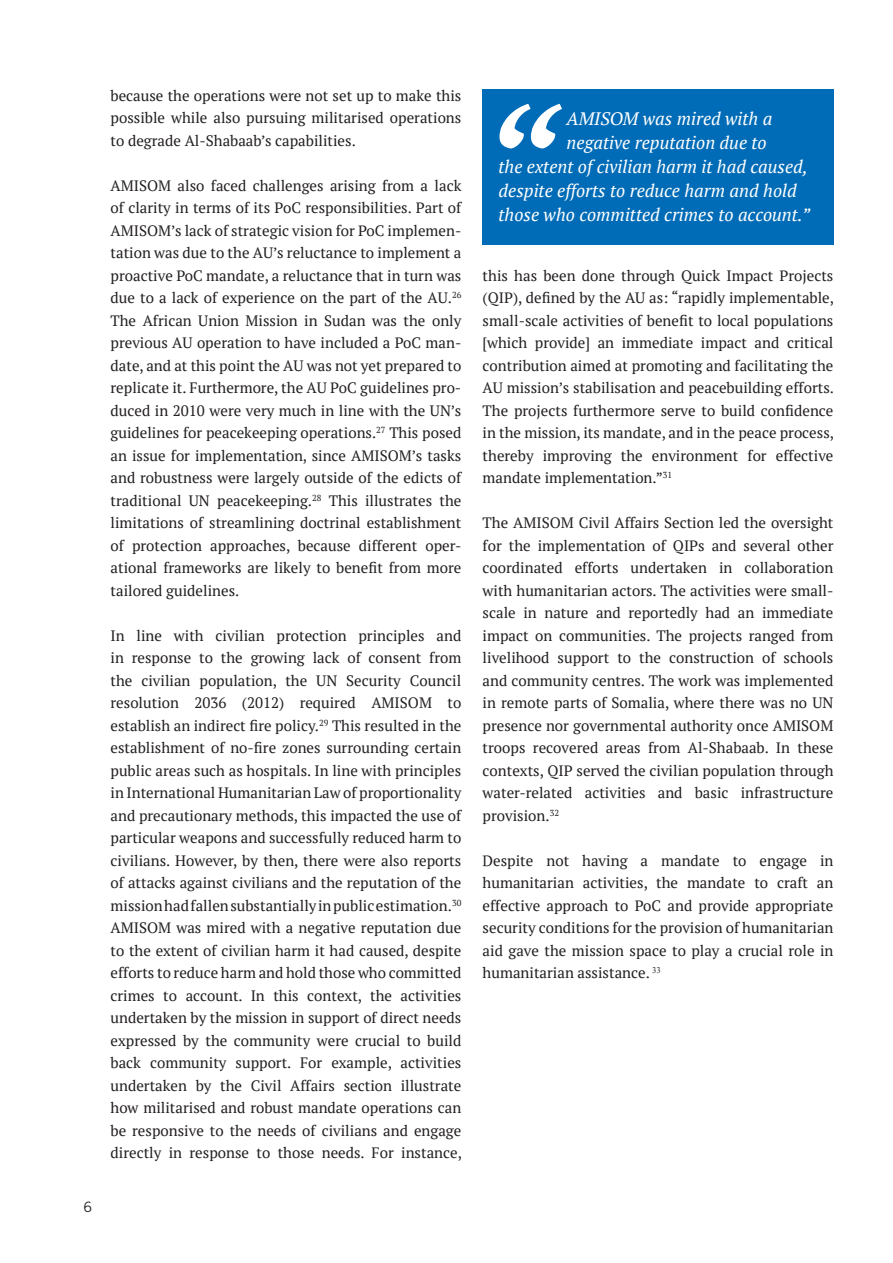
<style>
.page{position:relative;width:893px;height:1263px;background:#fff}
.page>*{position:absolute;margin:0;border:0;box-sizing:border-box;transform-origin:0 0}
.t1{font:italic 172.5px "PT Serif";color:#fff}
.t2{font:italic 18px "PT Serif";color:#fff}
.t3{font:15px/22.5px "PT Serif";color:#231f20;text-align:justify}
.t4{font:14.25px "Trade Gothic LT Std";color:#231f20}
</style>
<div class="page">
<div style="left:482px;top:89px;width:351px;height:155px;background:#006cb7"></div>
<p class="t4" style="left:84px;top:1198px;width:10px">6</p>
<p class="t3" style="left:111px;top:84px;width:352px">because the operations were not set up to make this possible while also pursuing militarised operations to degrade Al-Shabaab’s capabilities.</p>
<p class="t3" style="left:111px;top:174px;width:352px">AMISOM also faced challenges arising from a lack of clarity in terms of its PoC responsibilities. Part of AMISOM’s lack of strategic vision for PoC implemen&shy;tation was due to the AU’s reluctance to implement a proactive PoC mandate, a reluctance that in turn was due to a lack of experience on the part of the AU.<sup>26<br></sup>The African Union Mission in Sudan was the only previous AU operation to have included a PoC man&shy;date, and at this point the AU was not yet prepared to replicate it. Furthermore, the AU PoC guidelines pro&shy;duced in 2010 were very much in line with the UN’s guidelines for peacekeeping operations.<sup>27</sup> This posed an issue for implementation, since AMISOM’s tasks and robustness were largely outside of the edicts of traditional UN peacekeeping.<sup>28</sup> This illustrates the limitations of streamlining doctrinal establishment of protection approaches, because different oper&shy;ational frameworks are likely to benefit from more tailored guidelines.</p>
<p class="t3" style="left:111px;top:624px;width:353px">In line with civilian protection principles and in response to the growing lack of consent from the civilian population, the UN Security Council resolution 2036 (2012) required AMISOM to establish an indirect fire policy.<sup>29</sup> This resulted in the establishment of no-fire zones surrounding certain public areas such as hospitals. In line with principles in International Humanitarian Law of proportionality and precautionary methods, this impacted the use of particular weapons and successfully reduced harm to civilians. However, by then, there were also reports of attacks against civilians and the reputation of the mission had fallen substantially in public estimation.<sup>30<br></sup>AMISOM was mired with a negative reputation due to the extent of civilian harm it had caused, despite efforts to reduce harm and hold those who committed crimes to account. In this context, the activities undertaken by the mission in support of direct needs expressed by the community were crucial to build back community support. For example, activities undertaken by the Civil Affairs section illustrate how militarised and robust mandate operations can be responsive to the needs of civilians and engage directly in response to those needs. For instance,</p>
<h1 class="t1" style="left:475px;top:77px;width:82px">“</h1>
<p class="t2" style="left:567px;top:107px;width:207px">AMISOM was mired with a</p>
<p class="t2" style="left:567px;top:131px;width:202px">negative reputation due to</p>
<p class="t2" style="left:499px;top:155px;width:311px">the extent of civilian harm it had caused,</p>
<p class="t2" style="left:499px;top:179px;width:300px">despite efforts to reduce harm and hold</p>
<p class="t2" style="left:499px;top:203px;width:313px">those who committed crimes to account.”</p>
<p class="t3" style="left:483px;top:264px;width:353px">this has been done through Quick Impact Projects (QIP), defined by the AU as: “rapidly implementable, small-scale activities of benefit to local populations [which provide] an immediate impact and critical contribution aimed at promoting and facilitating the AU mission’s stabilisation and peacebuilding efforts.<br>The projects furthermore serve to build confidence in the mission, its mandate, and in the peace process, thereby improving the environment for effective mandate implementation.”<sup>31</sup></p>
<p class="t3" style="left:483px;top:511px;width:352px">The AMISOM Civil Affairs Section led the oversight for the implementation of QIPs and several other coordinated efforts undertaken in collaboration with humanitarian actors. The activities were small&shy;scale in nature and reportedly had an immediate impact on communities. The projects ranged from livelihood support to the construction of schools and community centres. The work was implemented in remote parts of Somalia, where there was no UN presence nor governmental authority once AMISOM troops recovered areas from Al-Shabaab. In these contexts, QIP served the civilian population through water-related activities and basic infrastructure provision.<sup>32</sup></p>
<p class="t3" style="left:483px;top:849px;width:352px">Despite not having a mandate to engage in humanitarian activities, the mandate to craft an effective approach to PoC and provide appropriate security conditions for the provision of humanitarian aid gave the mission space to play a crucial role in humanitarian assistance. <sup>33</sup></p>
</div>
